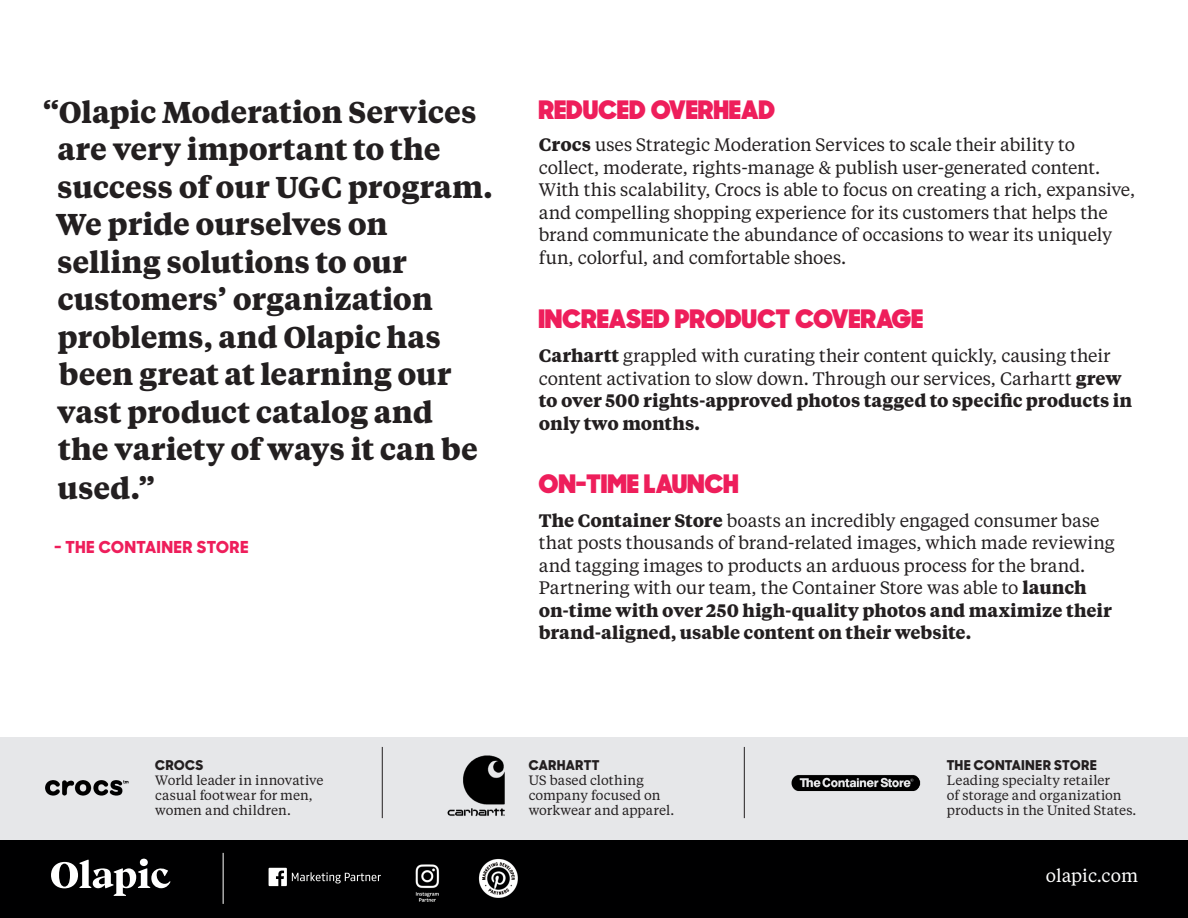
<style>
.page{position:relative;width:1188px;height:918px;background:#fff}
.page>*{position:absolute;margin:0;border:0;box-sizing:border-box;transform-origin:0 0}
.Sharp_Medium{font:700 30px/37.7px "Tiempos Text";letter-spacing:-.005em;color:#231f20}
.t1{font:900 25.5px "Sharp Sans No 1";letter-spacing:.02em;color:#ee1e5b}
.t2{font:18px/22.5px "Tiempos Text";letter-spacing:-.005em;color:#231f20}
.t3{font:18px "Tiempos Text";color:#fff}
.Sharp_Medium-2{font:800 16.5px "Sharp Sans No 1";letter-spacing:.045em;color:#ee1e5b}
.t4{font:13.5px/15px "Tiempos Text";letter-spacing:.005em;color:#231f20}
.t5{font:800 13.5px "Sharp Sans No 1";letter-spacing:.04em;color:#231f20}
.s1{font-weight:700}
</style>
<div class="page">
<div style="left:0;top:839px;width:1188px;height:79px;background:#000001"></div>
<svg style="left:51px;top:858px;width:120px;height:38px"></svg>
<img style="left:478px;top:858px;width:40px;height:40px">
<img style="left:415px;top:864px;width:25px;height:38px">
<svg style="left:269px;top:868px;width:112px;height:18px"></svg>
<hr style="left:223px;top:853px;width:1px;height:51px;background:#fff">
<div style="left:0;top:737px;width:1188px;height:102px;background:#e6e7e9"></div>
<img style="left:447px;top:755px;width:58px;height:62px">
<img style="left:791px;top:775px;width:130px;height:16px">
<img style="left:45px;top:780px;width:84px;height:16px">
<hr style="left:382px;top:747px;width:1px;height:71px;background:#231f20">
<hr style="left:744px;top:747px;width:1px;height:71px;background:#231f20">
<p class="Sharp_Medium" style="left:56px;top:92px;width:438px;text-indent:-14px">“Olapic Moderation Services are very important to the success of our UGC program.<br>We pride ourselves on selling solutions to our customers’ organization problems, and Olapic has been great at learning our vast product catalog and<br>the variety of ways it can be used.”</p>
<p class="Sharp_Medium-2" style="left:55px;top:535px;width:195px">- THE CONTAINER STORE</p>
<p class="t1" style="left:539px;top:91px;width:237px">REDUCED OVERHEAD</p>
<p class="t2" style="left:539px;top:133px;width:598px"><span class="s1">Crocs</span> uses Strategic Moderation Services to scale their ability to collect, moderate, rights-manage &amp; publish user-generated content.<br>With this scalability, Crocs is able to focus on creating a rich, expansive, and compelling shopping experience for its customers that helps the brand communicate the abundance of occasions to wear its uniquely fun, colorful, and comfortable shoes.</p>
<p class="t1" style="left:539px;top:300px;width:386px">INCREASED PRODUCT COVERAGE</p>
<p class="t2" style="left:539px;top:344px;width:595px"><span class="s1">Carhartt</span> grappled with curating their content quickly, causing their content activation to slow down. Through our services, Carhartt <span class="s1">grew to over 500 rights-approved photos tagged to specific products in only two months.</span></p>
<p class="t1" style="left:539px;top:466px;width:201px">ON-TIME LAUNCH</p>
<p class="t2" style="left:539px;top:508px;width:577px"><span class="s1">The Container Store</span> boasts an incredibly engaged consumer base that posts thousands of brand-related images, which made reviewing and tagging images to products an arduous process for the brand.<br>Partnering with our team, the Container Store was able to <span class="s1">launch on-time with over 250 high-quality photos and maximize their brand-aligned, usable content on their website.</span></p>
<p class="t5" style="left:155px;top:755px;width:50px">CROCS</p>
<p class="t4" style="left:155px;top:772px;width:170px">World leader in innovative casual footwear for men, women and children.</p>
<p class="t5" style="left:529px;top:755px;width:72px">CARHARTT</p>
<p class="t4" style="left:529px;top:772px;width:147px">US based clothing company focused on workwear and apparel.</p>
<p class="t5" style="left:947px;top:755px;width:151px">THE CONTAINER STORE</p>
<p class="t4" style="left:947px;top:772px;width:191px">Leading specialty retailer<br>of storage and organization products in the United States.</p>
<p class="t3" style="left:1046px;top:863px;width:94px">olapic.com</p>
</div>
